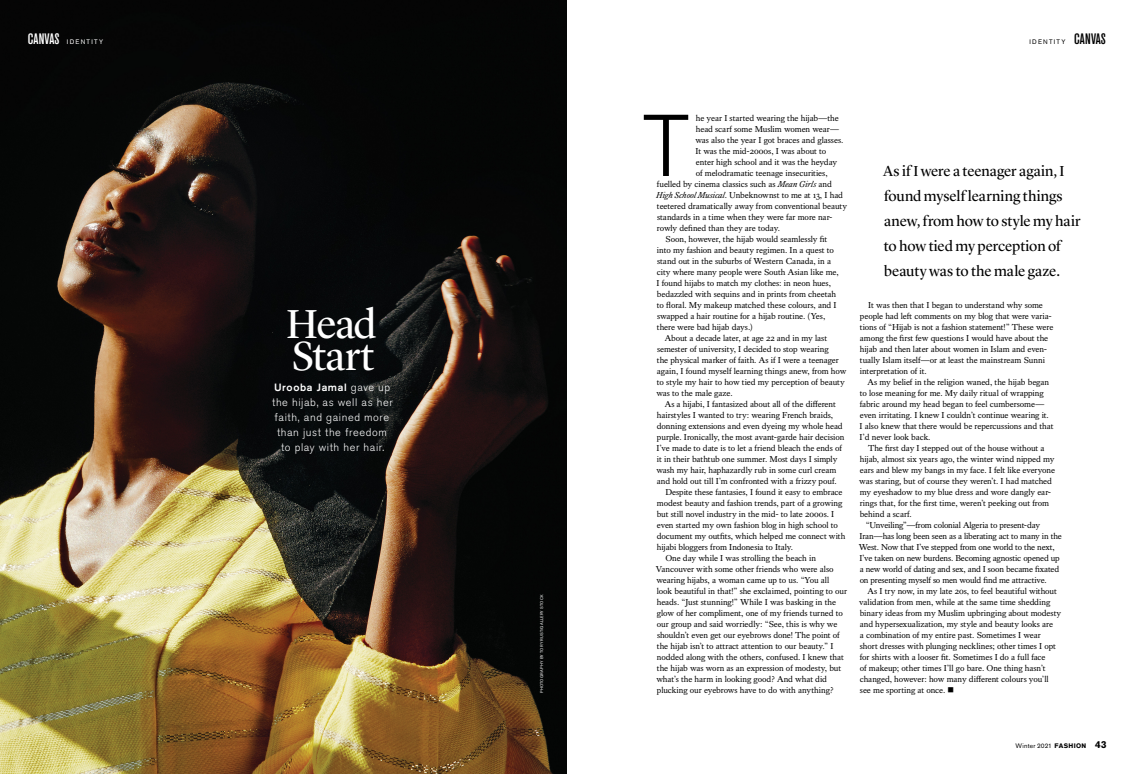
<style>
.page{position:relative;width:1134px;height:774px;background:#fff}
.page>*{position:absolute;margin:0;border:0;box-sizing:border-box;transform-origin:0 0}
.FEATURES_TEXT_-_rag{font:300 86.8px "Akzidenz Grotesk Pro";color:#000}
.t1{font:42px/32px "Lyon Display";letter-spacing:-.025em;color:#fff}
.t2{font:15px/25px "Lyon Display";letter-spacing:-.005em;color:#000}
.t3{font:500 condensed 15px "Akzidenz Grotesk Pro";letter-spacing:.015em;color:#fff}
.t4{font:500 condensed 15px "Akzidenz Grotesk Pro";letter-spacing:.015em;color:#000}
.t5{font:300 11px/15px "Akzidenz Grotesk Pro";letter-spacing:.055em;color:#fff;text-align:center}
.t6{font:500 10.5px "Akzidenz Grotesk Pro";letter-spacing:.06em;color:#fff}
.FEATURES_TEXT_-_rag-2{font:8.9px/11px "Kings Caslon";letter-spacing:-.01em;color:#000}
.DECK{font:6.5px "Akzidenz Grotesk Pro";letter-spacing:.045em;color:#000}
.t7{font:6.5px "Akzidenz Grotesk Pro";letter-spacing:.195em;color:#fff}
.DECK-2{font:6.5px "Akzidenz Grotesk Pro";letter-spacing:.195em;color:#000}
.photo_gutter_credit{font:4px "Akzidenz Grotesk Pro";letter-spacing:.045em;color:#fff}
.s1{font-weight:300;font-size:11px}
.s2{font-style:italic}
.s3{font-weight:700}
.s4{font-weight:700;font-size:10px}
</style>
<div class="page">
<img style="left:0;top:0;width:567px;height:774px">
<p class="t3" style="left:28px;top:29px;width:33px">CANVAS</p>
<p class="t7" style="left:67px;top:38px;width:38px">IDENTITY</p>
<p class="DECK-2" style="left:1029px;top:38px;width:38px">IDENTITY</p>
<p class="t4" style="left:1074px;top:29px;width:33px">CANVAS</p>
<p class="t1" style="left:286px;top:304px;width:92px">Head<br>Start</p>
<p class="t6" style="left:274px;top:381px;width:118px">Urooba Jamal <span class="s1">gave up</span></p>
<p class="t5" style="left:272px;top:395px;width:122px">the hijab, as well as her faith, and gained more than just the freedom to play with her hair.</p>
<p class="photo_gutter_credit" style="left:539px;top:693px;width:100px;rotate:-90deg">PHOTOGRAPHY BY TORY RUST/GALLERY STOCK</p>
<p class="FEATURES_TEXT_-_rag" style="left:643px;top:89px;width:49px">T</p>
<p class="FEATURES_TEXT_-_rag-2" style="left:696px;top:113px;width:144px">he year I started wearing the hijab—the</p>
<p class="FEATURES_TEXT_-_rag-2" style="left:696px;top:124px;width:145px">head scarf some Muslim women wear—</p>
<p class="FEATURES_TEXT_-_rag-2" style="left:695px;top:135px;width:150px">was also the year I got braces and glasses.</p>
<p class="FEATURES_TEXT_-_rag-2" style="left:696px;top:146px;width:132px">It was the mid-2000s, I was about to</p>
<p class="FEATURES_TEXT_-_rag-2" style="left:696px;top:157px;width:143px">enter high school and it was the heyday</p>
<p class="FEATURES_TEXT_-_rag-2" style="left:696px;top:168px;width:133px">of melodramatic teenage insecurities,</p>
<p class="FEATURES_TEXT_-_rag-2" style="left:657px;top:179px;width:176px">fuelled by cinema classics such as <span class="s2">Mean Girls</span> and</p>
<p class="FEATURES_TEXT_-_rag-2" style="left:656px;top:190px;width:188px"><span class="s2">High School Musical</span>. Unbeknownst to me at 13, I had</p>
<p class="FEATURES_TEXT_-_rag-2" style="left:657px;top:201px;width:192px">teetered dramatically away from conventional beauty</p>
<p class="FEATURES_TEXT_-_rag-2" style="left:657px;top:212px;width:177px">standards in a time when they were far more nar-</p>
<p class="FEATURES_TEXT_-_rag-2" style="left:657px;top:223px;width:125px">rowly defined than they are today.</p>
<p class="FEATURES_TEXT_-_rag-2" style="left:657px;top:234px;width:184px;text-indent:9px">Soon, however, the hijab would seamlessly fit into my fashion and beauty regimen. In a quest to stand out in the suburbs of Western Canada, in a city where many people were South Asian like me, I found hijabs to match my clothes: in neon hues, bedazzled with sequins and in prints from cheetah to floral. My makeup matched these colours, and I swapped a hair routine for a hijab routine. (Yes, there were bad hijab days.)</p>
<p class="FEATURES_TEXT_-_rag-2" style="left:656px;top:333px;width:192px;text-indent:8px">About a decade later, at age 22 and in my last semester of university, I decided to stop wearing<br>the physical marker of faith. As if I were a teenager again, I found myself learning things anew, from how to style my hair to how tied my perception of beauty was to the male gaze.</p>
<p class="FEATURES_TEXT_-_rag-2" style="left:656px;top:399px;width:190px;text-indent:8px">As a hijabi, I fantasized about all of the different hairstyles I wanted to try: wearing French braids, donning extensions and even dyeing my whole head purple. Ironically, the most avant-garde hair decision I’ve made to date is to let a friend bleach the ends of it in their bathtub one summer. Most days I simply wash my hair, haphazardly rub in some curl cream and hold out till I’m confronted with a frizzy pouf.</p>
<p class="FEATURES_TEXT_-_rag-2" style="left:657px;top:487px;width:190px;text-indent:9px">Despite these fantasies, I found it easy to embrace modest beauty and fashion trends, part of a growing but still novel industry in the mid- to late 2000s. I even started my own fashion blog in high school to document my outfits, which helped me connect with hijabi bloggers from Indonesia to Italy.</p>
<p class="FEATURES_TEXT_-_rag-2" style="left:656px;top:553px;width:193px;text-indent:10px">One day while I was strolling the beach in Vancouver with some other friends who were also wearing hijabs, a woman came up to us. “You all<br>look beautiful in that!” she exclaimed, pointing to our heads. “Just stunning!” While I was basking in the glow of her compliment, one of my friends turned to our group and said worriedly: “See, this is why we shouldn’t even get our eyebrows done! The point of the hijab isn’t to attract attention to our beauty.” I nodded along with the others, confused. I knew that the hijab was worn as an expression of modesty, but what’s the harm in looking good? And what did plucking our eyebrows have to do with anything?</p>
<p class="t2" style="left:883px;top:158px;width:199px">As if I were a teenager again, I found myself learning things anew, from how to style my hair to how tied my perception of beauty was to the male gaze.</p>
<p class="FEATURES_TEXT_-_rag-2" style="left:860px;top:300px;width:195px;text-indent:9px">It was then that I began to understand why some people had left comments on my blog that were varia&shy;tions of “Hijab is not a fashion statement!” These were among the first few questions I would have about the hijab and then later about women in Islam and even&shy;tually Islam itself—or at least the mainstream Sunni interpretation of it.</p>
<p class="FEATURES_TEXT_-_rag-2" style="left:859px;top:377px;width:196px;text-indent:8px">As my belief in the religion waned, the hijab began to lose meaning for me. My daily ritual of wrapping fabric around my head began to feel cumbersome— even irritating. I knew I couldn’t continue wearing it.<br>I also knew that there would be repercussions and that I’d never look back.</p>
<p class="FEATURES_TEXT_-_rag-2" style="left:859px;top:443px;width:197px;text-indent:9px">The first day I stepped out of the house without a hijab, almost six years ago, the winter wind nipped my ears and blew my bangs in my face. I felt like everyone was staring, but of course they weren’t. I had matched my eyeshadow to my blue dress and wore dangly ear&shy;rings that, for the first time, weren’t peeking out from behind a scarf.</p>
<p class="FEATURES_TEXT_-_rag-2" style="left:859px;top:520px;width:205px;text-indent:7px">“Unveiling”—from colonial Algeria to present-day Iran—has long been seen as a liberating act to many in the West. Now that I’ve stepped from one world to the next, I’ve taken on new burdens. Becoming agnostic opened up a new world of dating and sex, and I soon became fixated on presenting myself so men would find me attractive.</p>
<p class="FEATURES_TEXT_-_rag-2" style="left:859px;top:586px;width:204px;text-indent:8px">As I try now, in my late 20s, to feel beautiful without validation from men, while at the same time shedding binary ideas from my Muslim upbringing about modesty and hypersexualization, my style and beauty looks are<br>a combination of my entire past. Sometimes I wear<br>short dresses with plunging necklines; other times I opt for shirts with a looser fit. Sometimes I do a full face<br>of makeup; other times I’ll go bare. One thing hasn’t changed, however: how many different colours you’ll see me sporting at once. ■</p>
<p class="DECK" style="left:1016px;top:741px;width:92px">Winter 2021 <span class="s3">FASHION</span> <span class="s4">43</span></p>
</div>
